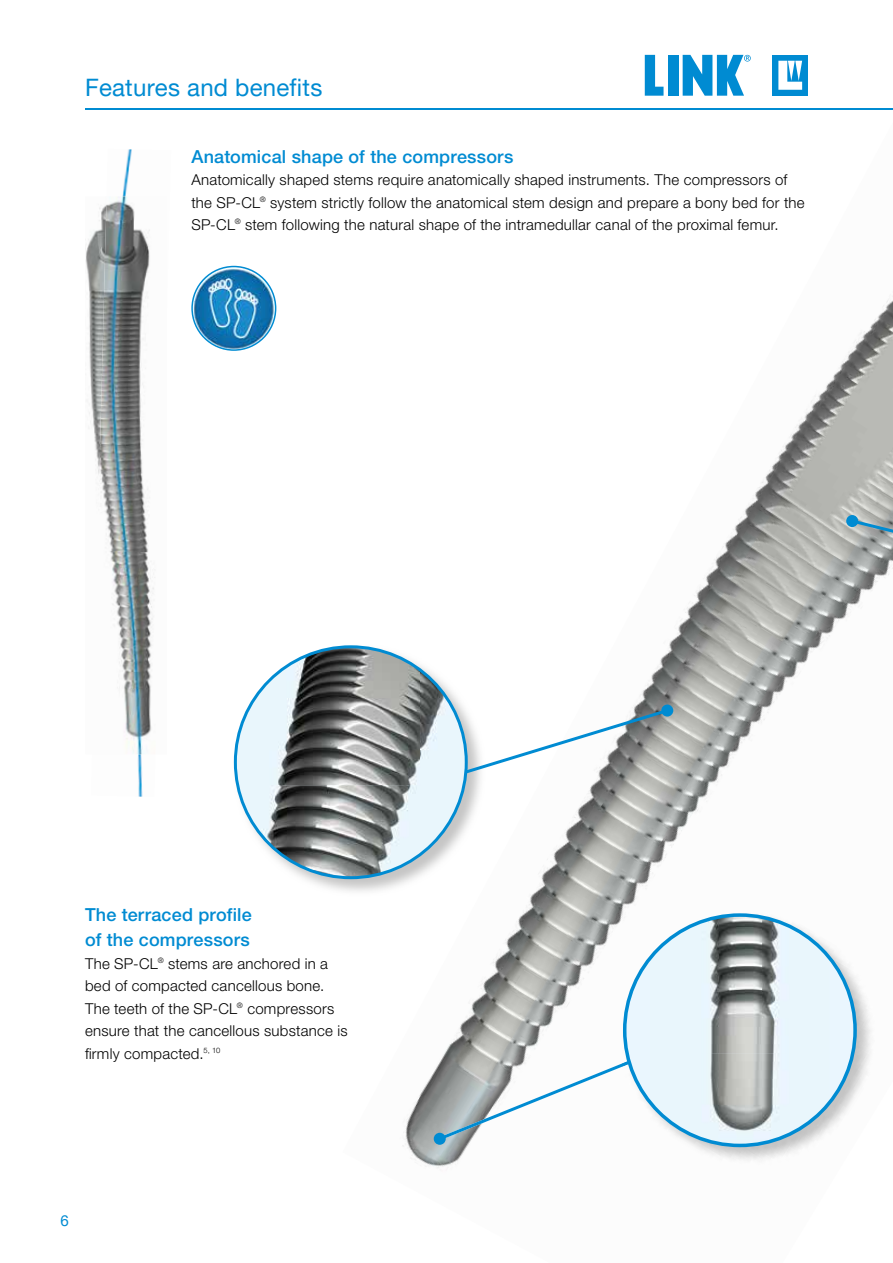
<style>
.page{position:relative;width:893px;height:1263px;background:#fff}
.page>*{position:absolute;margin:0;border:0;box-sizing:border-box;transform-origin:0 0}
.t1{font:24px "Helvetica Neue LT Pro";letter-spacing:.01em;color:#008bd2}
.t2{font:500 18px/25.2px "Helvetica Neue";letter-spacing:.01em;color:#008bd2}
.t3{font:300 15px/22.5px "Helvetica Neue";letter-spacing:.015em;color:#000}
.t4{font:15px "Helvetica Neue LT Pro";color:#008bd2}
.s1{font-family:"Helvetica Neue LT Pro"}
</style>
<div class="page">
<div style="left:773px;top:55px;width:35px;height:41px;background:#008bd2"></div>
<svg style="left:778px;top:61px;width:24px;height:29px"></svg>
<svg style="left:645px;top:55px;width:18px;height:41px"></svg>
<div style="left:668px;top:55px;width:10px;height:41px;background:#008bd2"></div>
<svg style="left:683px;top:55px;width:68px;height:41px"></svg>
<hr style="left:85px;top:108px;width:808px;height:2px;background:#008bd2">
<img style="left:402px;top:296px;width:491px;height:872px">
<img style="left:233px;top:644px;width:253px;height:253px">
<svg style="left:479px;top:884px;width:7px;height:13px"></svg>
<svg style="left:234px;top:645px;width:234px;height:234px"></svg>
<div style="left:434px;top:1133px;width:12px;height:12px;background:#008bd2;border-radius:50%"></div>
<svg style="left:465px;top:709px;width:203px;height:64px"></svg>
<div style="left:661px;top:704px;width:12px;height:12px;background:#008bd2;border-radius:50%"></div>
<img style="left:622px;top:912px;width:253px;height:253px">
<svg style="left:439px;top:1061px;width:184px;height:79px"></svg>
<svg style="left:623px;top:913px;width:234px;height:234px;fill:#e9f6fc"></svg>
<svg style="left:852px;top:520px;width:41px;height:59px;background:#9ea7a9"></svg>
<div style="left:846px;top:515px;width:12px;height:12px;background:#008bd2;border-radius:50%"></div>
<img style="left:85px;top:230px;width:12px;height:230px">
<img style="left:122px;top:149px;width:10px;height:47px">
<img style="left:137px;top:754px;width:6px;height:43px">
<img style="left:97px;top:196px;width:53px;height:354px">
<img style="left:110px;top:550px;width:45px;height:204px">
<img style="left:191px;top:266px;width:85px;height:85px">
<h1 class="t1" style="left:85px;top:72px;width:239px">Features and benefits</h1>
<p class="t2" style="left:191px;top:144px;width:324px">Anatomical shape of the compressors</p>
<p class="t3" style="left:191px;top:168px;width:615px">Anatomically shaped stems require anatomically shaped instruments. The compressors of the SP-CL<sup>®</sup> system strictly follow the anatomical stem design and prepare a bony bed for the<br>SP-CL<sup>®</sup> stem following the natural shape of the intramedullar canal of the proximal femur.</p>
<p class="t2" style="left:85px;top:902px;width:168px">The terraced profile of the compressors</p>
<p class="t3" style="left:85px;top:952px;width:264px">The SP-CL<sup>®</sup> stems are anchored in a bed of compacted cancellous bone.<br>The teeth of the SP-CL<sup>®</sup> compressors ensure that the cancellous substance is firmly compacted<span class="s1">.</span><sup>5,</sup> <sup>10</sup></p>
<p class="t4" style="left:61px;top:1211px;width:10px">6</p>
</div>
